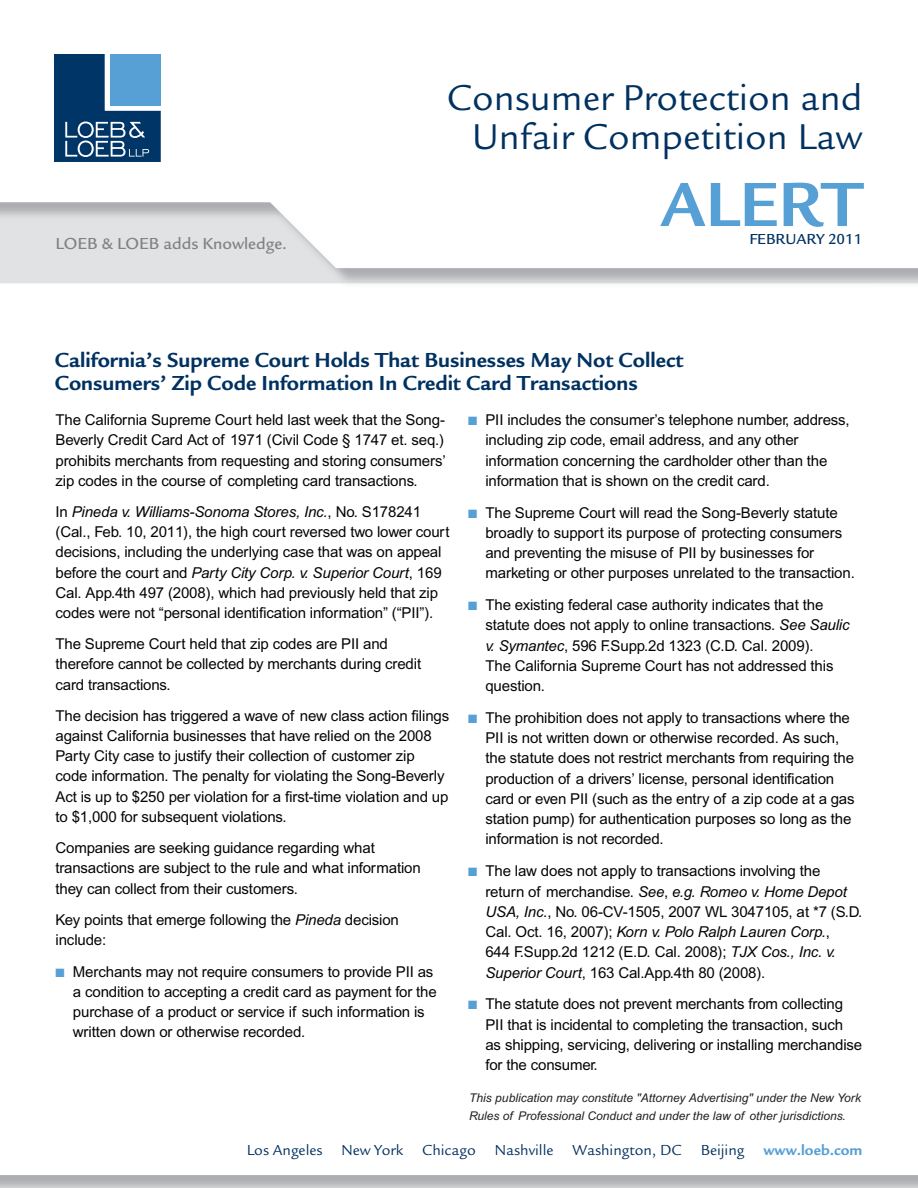
<style>
.page{position:relative;width:918px;height:1188px;background:#fff}
.page>*{position:absolute;margin:0;border:0;box-sizing:border-box;transform-origin:0 0}
.t1{font:700 64.5px "Legacy Sans";color:#56a0d5}
.t2{font:37.2px/39px "Legacy Sans";color:#003160;text-align:right}
.t3{font:700 21px/22.5px "Legacy Sans";color:#003160}
.t4{font:500 16.5px "Legacy Sans";color:#808285}
.t5{font:15px/20.2px "Arial";letter-spacing:-.01em;color:#040503}
.t6{font:15px "Legacy Sans";color:#003160}
.t7{font:700 15px "Legacy Sans";color:#56a0d5}
.t8{font:500 15px "Legacy Sans";color:#003160}
.t9{font:italic 12px/18px "Arial";color:#231f20}
.s1{font-style:italic}
.s2{color:#56a0d5}
</style>
<div class="page">
<svg style="left:54px;top:54px;width:107px;height:108px"></svg>
<p class="t4" style="left:56px;top:234px;width:233px">LOEB &amp; LOEB adds Knowledge.</p>
<h2 class="t2" style="left:447px;top:78px;width:417px">Consumer Protection and<br>Unfair Competition Law</h2>
<h1 class="t1" style="left:660px;top:166px;width:204px">ALERT</h1>
<p class="t8" style="left:749px;top:230px;width:115px">Feb ruary 2011</p>
<h3 class="t3" style="left:55px;top:349px;width:630px">California’s Supreme Court Holds That Businesses May Not Collect<br>Consumers’ Zip Code Information In Credit Card Transactions</h3>
<p class="t5" style="left:56px;top:410px;width:392px;text-align:justify">The California Supreme Court held last week that the Song-Beverly Credit Card Act of 1971 (Civil Code § 1747 et. seq.) prohibits merchants from requesting and storing consumers’ zip codes in the course of completing card transactions.</p>
<p class="t5" style="left:56px;top:501px;width:396px">In <span class="s1">Pineda v. Williams-Sonoma Stores, Inc.</span>, No. S178241 (Cal., Feb. 10, 2011), the high court reversed two lower court decisions, including the underlying case that was on appeal before the court and <span class="s1">Party City Corp. v. Superior Court</span>, 169<br>Cal. App.4th 497 (2008), which had previously held that zip codes were not “personal identification information” (“PII”).</p>
<p class="t5" style="left:56px;top:634px;width:367px">The Supreme Court held that zip codes are PII and therefore cannot be collected by merchants during credit card transactions.</p>
<p class="t5" style="left:56px;top:705px;width:395px">The decision has triggered a wave of new class action filings against California businesses that have relied on the 2008<br>Party City case to justify their collection of customer zip code information. The penalty for violating the Song-Beverly Act is up to $250 per violation for a first-time violation and up to $1,000 for subsequent violations.</p>
<p class="t5" style="left:56px;top:838px;width:367px">Companies are seeking guidance regarding what transactions are subject to the rule and what information they can collect from their customers.</p>
<p class="t5" style="left:56px;top:909px;width:345px">Key points that emerge following the <span class="s1">Pineda</span> decision include:</p>
<p class="t5" style="left:73px;top:961px;width:365px;text-indent:-17px"><span class="s2">■</span> Merchants may not require consumers to provide PII as a condition to accepting a credit card as payment for the purchase of a product or service if such information is written down or otherwise recorded.</p>
<p class="t5" style="left:485px;top:410px;width:366px;text-indent:-17px"><span class="s2">■</span> PII includes the consumer’s telephone number, address, including zip code, email address, and any other information concerning the cardholder other than the information that is shown on the credit card.</p>
<p class="t5" style="left:485px;top:502px;width:371px;text-indent:-17px"><span class="s2">■</span> The Supreme Court will read the Song-Beverly statute broadly to support its purpose of protecting consumers and preventing the misuse of PII by businesses for marketing or other purposes unrelated to the transaction.</p>
<p class="t5" style="left:485px;top:595px;width:366px;text-indent:-17px"><span class="s2">■</span> The existing federal case authority indicates that the statute does not apply to online transactions. <span class="s1">See Saulic v. Symantec</span>, 596 F.Supp.2d 1323 (C.D. Cal. 2009).<br>The California Supreme Court has not addressed this question.</p>
<p class="t5" style="left:485px;top:708px;width:371px;text-indent:-17px"><span class="s2">■</span> The prohibition does not apply to transactions where the PII is not written down or otherwise recorded. As such, the statute does not restrict merchants from requiring the production of a drivers’ license, personal identification card or even PII (such as the entry of a zip code at a gas station pump) for authentication purposes so long as the information is not recorded.</p>
<p class="t5" style="left:485px;top:861px;width:379px;text-indent:-17px"><span class="s2">■</span> The law does not apply to transactions involving the return of merchandise. <span class="s1">See</span>, <span class="s1">e.g. Romeo v. Home Depot USA, Inc.</span>, No. 06-CV-1505, 2007 WL 3047105, at *7 (S.D.<br>Cal. Oct. 16, 2007); <span class="s1">Korn v. Polo Ralph Lauren Corp.</span>,<br>644 F.Supp.2d 1212 (E.D. Cal. 2008); <span class="s1">TJX Cos., Inc. v.<br>Superior Court</span>, 163 Cal.App.4th 80 (2008).</p>
<p class="t5" style="left:485px;top:994px;width:378px;text-indent:-17px"><span class="s2">■</span> The statute does not prevent merchants from collecting PII that is incidental to completing the transaction, such as shipping, servicing, delivering or installing merchandise for the consumer.</p>
<p class="t9" style="left:469px;top:1089px;width:394px">This publication may constitute "Attorney Advertising" under the New York<br>Rules of Professional Conduct and under the law of other jurisdictions.</p>
<p class="t6" style="left:247px;top:1141px;width:77px">Los Angeles</p>
<p class="t6" style="left:342px;top:1141px;width:63px">New York</p>
<p class="t6" style="left:422px;top:1141px;width:55px">Chicago</p>
<p class="t6" style="left:495px;top:1141px;width:60px">Nashville</p>
<p class="t6" style="left:573px;top:1141px;width:111px">Washington, DC</p>
<p class="t6" style="left:701px;top:1141px;width:45px">Beijing</p>
<p class="t7" style="left:763px;top:1141px;width:101px">www.loeb.com</p>
</div>
